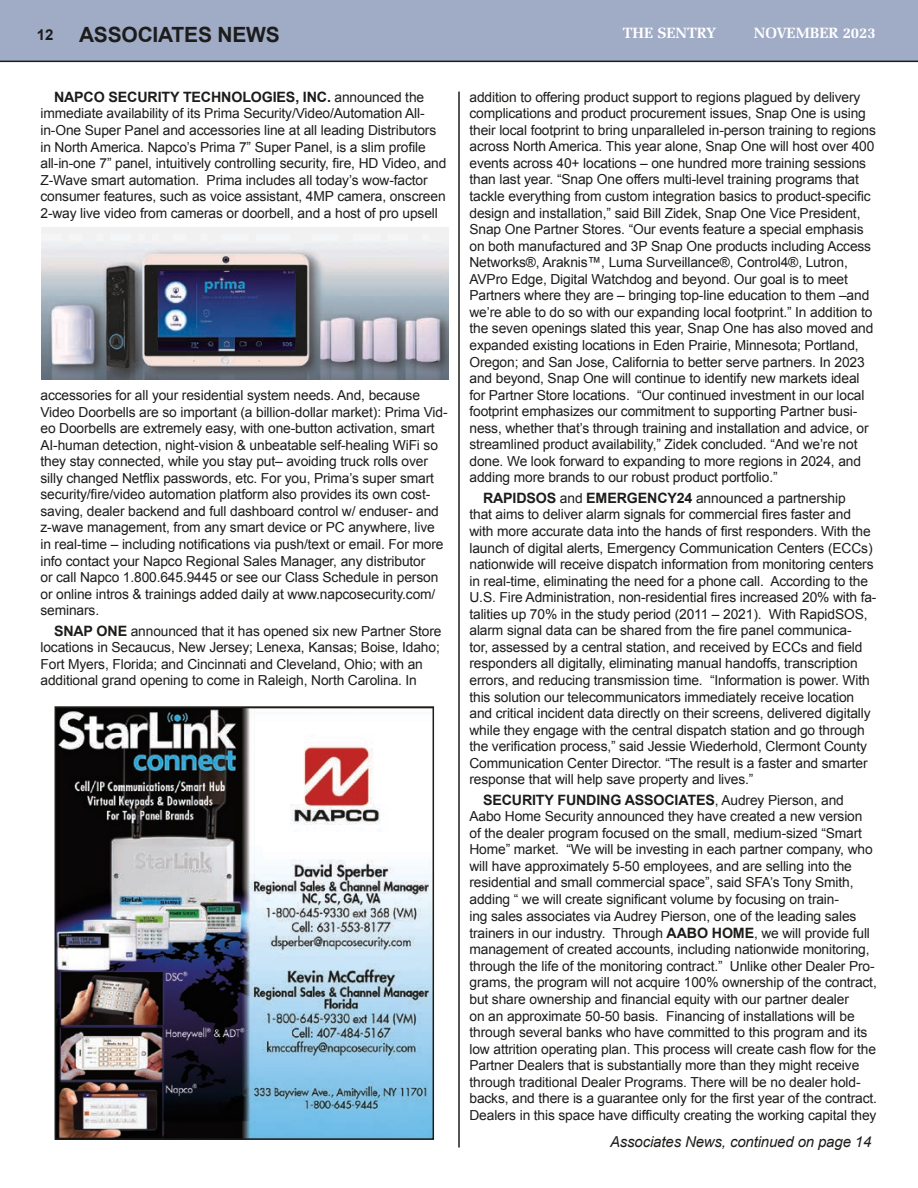
<style>
.page{position:relative;width:918px;height:1188px;background:#fff}
.page>*{position:absolute;margin:0;border:0;box-sizing:border-box;transform-origin:0 0}
.t1{font:700 21px "Arial";letter-spacing:-.01em;color:#1c1c1a}
.t2{font:italic 15px "Arial";letter-spacing:-.01em;color:#1c1c1a}
.t3{font:700 15px "Zapf Elliptical 711 BT";color:#fff}
.t4{font:700 14.25px "Arial";letter-spacing:-.01em;color:#1c1c1a}
.t5{font:13.8px/16.5px "Arial";letter-spacing:-.01em;color:#1c1c1a}
.s1{font-size:15px}
.s2{font-weight:400;font-size:13.8px}
.s3{font-weight:700;font-size:14.25px}
</style>
<div class="page">
<div style="left:0;top:0;width:918px;height:62px;background:#a0abc6"></div>
<hr style="left:0;top:61px;width:918px;height:1px;background:#1c1c1a">
<hr style="left:458px;top:92px;width:2px;height:1056px;background:#1c1c1a">
<img style="left:58px;top:709px;width:373px;height:428px">
<div style="left:55px;top:706px;width:379px;height:434px;border:2px solid #1c1c1a"></div>
<img style="left:41px;top:227px;width:407px;height:153px">
<h1 class="t1" style="left:37px;top:21px;width:244px"><span class="s1">12</span> ASSOCIATES NEWS</h1>
<p class="t3" style="left:623px;top:24px;width:95px">THE SENTRY</p>
<p class="t3" style="left:754px;top:24px;width:123px">NOVEMBER 2023</p>
<p class="t4" style="left:54px;top:87px;width:372px">NAPCO SECURITY TECHNOLOGIES, INC. <span class="s2">announced the</span></p>
<p class="t5" style="left:41px;top:106px;width:408px">immediate availability of its Prima Security/Video/Automation All&shy;in-One Super Panel and accessories line at all leading Distributors in North America. Napco’s Prima 7” Super Panel, is a slim profile all-in-one 7” panel, intuitively controlling security, fire, HD Video, and Z-Wave smart automation. Prima includes all today’s wow-factor consumer features, such as voice assistant, 4MP camera, onscreen 2-way live video from cameras or doorbell, and a host of pro upsell</p>
<p class="t5" style="left:40px;top:387px;width:409px">accessories for all your residential system needs. And, because Video Doorbells are so important (a billion-dollar market): Prima Vid&shy;eo Doorbells are extremely easy, with one-button activation, smart AI-human detection, night-vision &amp; unbeatable self-healing WiFi so they stay connected, while you stay put– avoiding truck rolls over silly changed Netflix passwords, etc. For you, Prima’s super smart security/fire/video automation platform also provides its own cost&shy;saving, dealer backend and full dashboard control w/ enduser- and z-wave management, from any smart device or PC anywhere, live in real-time – including notifications via push/text or email. For more info contact your Napco Regional Sales Manager, any distributor<br>or call Napco 1.800.645.9445 or see our Class Schedule in person or online intros &amp; trainings added daily at www.napcosecurity.com/ seminars.</p>
<p class="t5" style="left:41px;top:623px;width:403px;text-indent:13px"><span class="s3">SNAP ONE</span> announced that it has opened six new Partner Store locations in Secaucus, New Jersey; Lenexa, Kansas; Boise, Idaho; Fort Myers, Florida; and Cincinnati and Cleveland, Ohio; with an additional grand opening to come in Raleigh, North Carolina. In</p>
<p class="t5" style="left:470px;top:89px;width:408px">addition to offering product support to regions plagued by delivery complications and product procurement issues, Snap One is using their local footprint to bring unparalleled in-person training to regions across North America. This year alone, Snap One will host over 400 events across 40+ locations – one hundred more training sessions than last year. “Snap One offers multi-level training programs that tackle everything from custom integration basics to product-specific design and installation,” said Bill Zidek, Snap One Vice President, Snap One Partner Stores. “Our events feature a special emphasis on both manufactured and 3P Snap One products including Access Networks®, Araknis™, Luma Surveillance®, Control4®, Lutron, AVPro Edge, Digital Watchdog and beyond. Our goal is to meet Partners where they are – bringing top-line education to them –and we’re able to do so with our expanding local footprint.” In addition to the seven openings slated this year, Snap One has also moved and expanded existing locations in Eden Prairie, Minnesota; Portland, Oregon; and San Jose, California to better serve partners. In 2023 and beyond, Snap One will continue to identify new markets ideal for Partner Store locations. “Our continued investment in our local footprint emphasizes our commitment to supporting Partner busi&shy;ness, whether that’s through training and installation and advice, or streamlined product availability,” Zidek concluded. “And we’re not done. We look forward to expanding to more regions in 2024, and adding more brands to our robust product portfolio.”</p>
<p class="t5" style="left:469px;top:490px;width:409px;text-indent:14px"><span class="s3">RAPIDSOS</span> and <span class="s3">EMERGENCY24</span> announced a partnership<br>that aims to deliver alarm signals for commercial fires faster and with more accurate data into the hands of first responders. With the launch of digital alerts, Emergency Communication Centers (ECCs) nationwide will receive dispatch information from monitoring centers in real-time, eliminating the need for a phone call. According to the U.S. Fire Administration, non-residential fires increased 20% with fa&shy;talities up 70% in the study period (2011 – 2021). With RapidSOS, alarm signal data can be shared from the fire panel communica-<br>tor, assessed by a central station, and received by ECCs and field responders all digitally, eliminating manual handoffs, transcription errors, and reducing transmission time. “Information is power. With this solution our telecommunicators immediately receive location and critical incident data directly on their screens, delivered digitally while they engage with the central dispatch station and go through the verification process,” said Jessie Wiederhold, Clermont County Communication Center Director. “The result is a faster and smarter response that will help save property and lives.”</p>
<p class="t4" style="left:483px;top:790px;width:363px">SECURITY FUNDING ASSOCIATES<span class="s2">, Audrey Pierson, and</span></p>
<p class="t5" style="left:469px;top:808px;width:409px">Aabo Home Security announced they have created a new version of the dealer program focused on the small, medium-sized “Smart Home” market. “We will be investing in each partner company, who will have approximately 5-50 employees, and are selling into the residential and small commercial space”, said SFA’s Tony Smith, adding “ we will create significant volume by focusing on train-<br>ing sales associates via Audrey Pierson, one of the leading sales trainers in our industry. Through <span class="s3">AABO HOME</span>, we will provide full management of created accounts, including nationwide monitoring, through the life of the monitoring contract.” Unlike other Dealer Pro&shy;grams, the program will not acquire 100% ownership of the contract, but share ownership and financial equity with our partner dealer<br>on an approximate 50-50 basis. Financing of installations will be through several banks who have committed to this program and its low attrition operating plan. This process will create cash flow for the Partner Dealers that is substantially more than they might receive through traditional Dealer Programs. There will be no dealer hold&shy;backs, and there is a guarantee only for the first year of the contract.<br>Dealers in this space have difficulty creating the working capital they</p>
<p class="t2" style="left:610px;top:1132px;width:263px">Associates News, continued on page 14</p>
</div>
